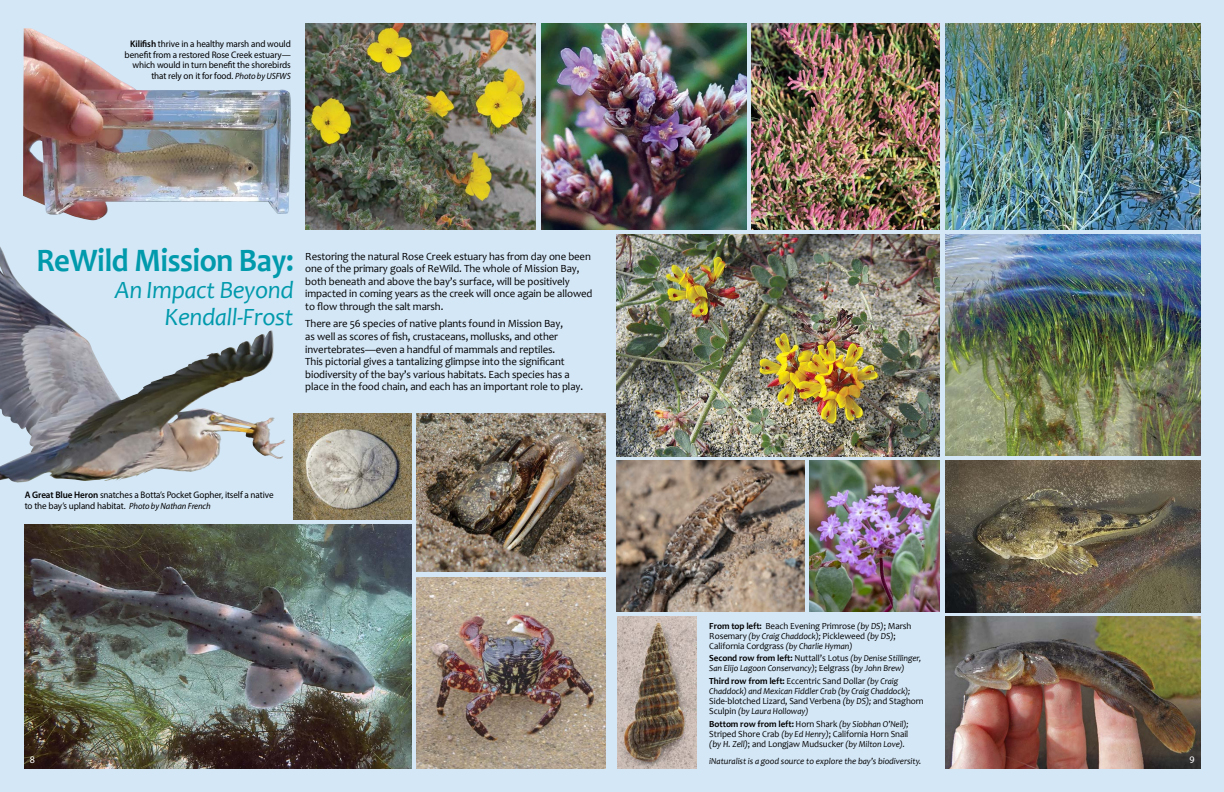
<style>
.page{position:relative;width:1224px;height:792px;background:#fff}
.page>*{position:absolute;margin:0;border:0;box-sizing:border-box;transform-origin:0 0}
.t1{font:700 33px "Candara";letter-spacing:-.015em;color:#009aac;scale:.93 1}
.t2{font:italic 25px/27px "Candara";letter-spacing:-.015em;color:#009aac;text-align:right}
.t3{font:11px/12.6px "Candara";letter-spacing:-.01em;color:#000}
.t4{font:10px "Myriad Pro";color:#fff}
.t5{font:9.5px/10.6px "Myriad Pro";letter-spacing:-.01em;color:#000;text-align:right;scale:.96 1}
.t6{font:9.3px/10px "Candara";letter-spacing:-.01em;color:#000}
.t7{font:italic 9px/10px "Candara";letter-spacing:-.01em;color:#000}
.s1{font-weight:600}
.s2{font-style:italic;font-size:9px}
.s3{font-weight:700}
.s4{font-style:italic}
.s5{font-weight:700;font-style:normal;font-size:9.3px}
.s6{font-style:normal;font-size:9.3px}
</style>
<div class="page">
<div style="left:0;top:0;width:613px;height:792px;background:#d4e7f7"></div>
<div style="left:612px;top:0;width:612px;height:792px;background:#d4e7f7"></div>
<img style="left:0;top:266px;width:254px;height:217px">
<img style="left:945px;top:23px;width:256px;height:206px">
<img style="left:945px;top:461px;width:256px;height:151px">
<img style="left:24px;top:525px;width:387px;height:244px">
<img style="left:945px;top:235px;width:256px;height:220px">
<img style="left:23px;top:28px;width:268px;height:193px">
<img style="left:945px;top:617px;width:256px;height:152px">
<img style="left:416px;top:413px;width:190px;height:159px">
<img style="left:416px;top:578px;width:190px;height:191px">
<img style="left:293px;top:413px;width:118px;height:107px">
<img style="left:305px;top:23px;width:231px;height:206px">
<img style="left:616px;top:234px;width:324px;height:222px">
<img style="left:752px;top:23px;width:188px;height:206px">
<img style="left:541px;top:23px;width:206px;height:206px">
<img style="left:616px;top:461px;width:188px;height:150px">
<img style="left:809px;top:461px;width:131px;height:150px">
<img style="left:618px;top:617px;width:79px;height:152px">
<p class="t5" style="left:125px;top:39px;width:175px"><span class="s1">Kilifish</span> thrive in a healthy marsh and would benefit from a restored Rose Creek estuary— which would in turn benefit the shorebirds that rely on it for food. <span class="s2">Photo by USFWS</span></p>
<h1 class="t1" style="left:36px;top:241px;width:278px">ReWild Mission Bay:</h1>
<h2 class="t2" style="left:115px;top:277px;width:180px">An Impact Beyond<br>Kendall-Frost</h2>
<p class="t3" style="left:305px;top:250px;width:289px">Restoring the natural Rose Creek estuary has from day one been one of the primary goals of ReWild. The whole of Mission Bay, both beneath and above the bay’s surface, will be positively impacted in coming years as the creek will once again be allowed to flow through the salt marsh.</p>
<p class="t3" style="left:305px;top:317px;width:279px">There are 56 species of native plants found in Mission Bay,<br>as well as scores of fish, crustaceans, mollusks, and other invertebrates—even a handful of mammals and reptiles.<br>This pictorial gives a tantalizing glimpse into the significant biodiversity of the bay’s various habitats. Each species has a place in the food chain, and each has an important role to play.</p>
<p class="t5" style="left:25px;top:489px;width:261px;line-height:11px;text-align:left"><span class="s1">A Great Blue Heron</span> snatches a Botta’s Pocket Gopher, itself a native to the bay’s upland habitat. <span class="s2">Photo by Nathan French</span></p>
<p class="t4" style="left:30px;top:754px;width:7px">8</p>
<p class="t6" style="left:709px;top:621px;width:204px"><span class="s3">From top left:</span> Beach Evening Primrose <span class="s4">(by DS)</span>; Marsh<br>Rosemary <span class="s2">(by Craig Chaddock);</span> Pickleweed <span class="s4">(by DS)</span>;<br>California Cordgrass <span class="s2">(by Charlie Hyman)</span></p>
<p class="t7" style="left:709px;top:653px;width:213px"><span class="s5">Second row from left:</span> <span class="s6">Nuttall’s Lotus</span> (by Denise Stillinger,<br>San Elijo Lagoon Conservancy)<span class="s6">; Eelgrass</span> (by John Brew)</p>
<p class="t6" style="left:709px;top:676px;width:190px"><span class="s3">Third row from left:</span> Eccentric Sand Dollar <span class="s2">(by Craig</span></p>
<p class="t7" style="left:709px;top:686px;width:203px">Chaddock) and Mexican Fiddler Crab (by Craig Chaddock);</p>
<p class="t6" style="left:709px;top:696px;width:216px">Side-blotched Lizard, Sand Verbena <span class="s4">(by DS);</span> and Staghorn</p>
<p class="t7" style="left:709px;top:706px;width:101px"><span class="s6">Sculpin</span> (by Laura Holloway)</p>
<p class="t6" style="left:709px;top:719px;width:201px;text-align:justify"><span class="s3">Bottom row from left:</span> Horn Shark <span class="s2">(by Siobhan O’Neil); </span>Striped Shore Crab <span class="s2">(by Ed Henry)</span>; California Horn Snail <span class="s4">(by H. Zell)</span>; and Longjaw Mudsucker <span class="s2">(by Milton Love).</span></p>
<p class="t7" style="left:709px;top:756px;width:214px">iNaturalist is a good source to explore the bay’s biodiversity.</p>
<p class="t4" style="left:1190px;top:754px;width:7px">9</p>
</div>
